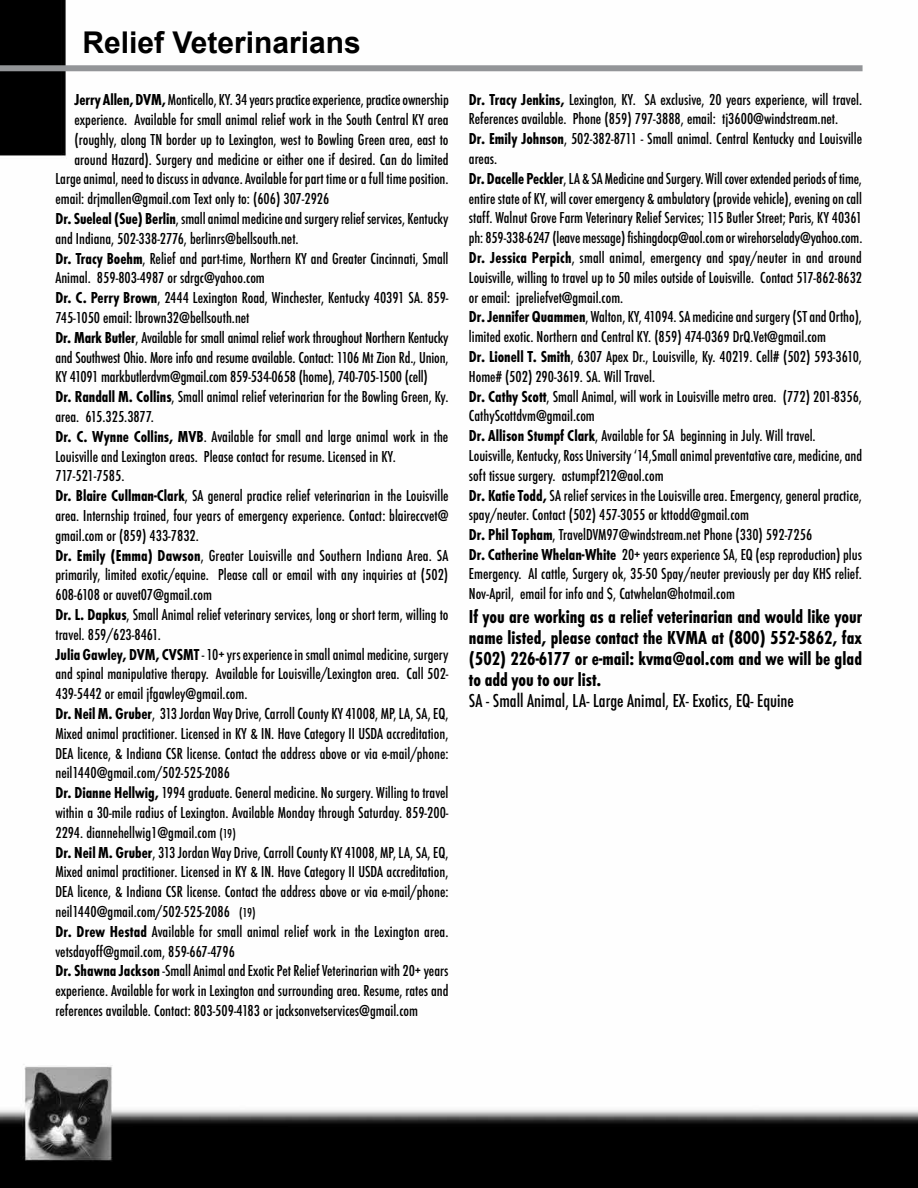
<style>
.page{position:relative;width:918px;height:1188px;background:#fff}
.page>*{position:absolute;margin:0;border:0;box-sizing:border-box;transform-origin:0 0}
.t1{font:700 30px "Arial";color:#000}
.t2{font:700 condensed 19.5px/21px "Futura T";color:#000;text-align:justify}
.t3{font:500 condensed 19.5px "Futura T";color:#000}
.t4{font:500 condensed 16.5px/19.8px "Futura T";color:#000}
.s1{font-weight:700}
.s2{font-size:13.5px}
</style>
<div class="page">
<img style="left:0;top:0;width:918px;height:1188px">
<div style="left:0;top:65px;width:863px;height:6px;background:#939598"></div>
<div style="left:133px;top:1126px;width:154px;height:23px;background:#000"></div>
<h1 class="t1" style="left:82px;top:23px;width:280px">Relief Veterinarians</h1>
<p class="t4" style="left:75px;top:90px;width:376px"><span class="s1">Jerry Allen, DVM,</span> Monticello, KY. 34 years practice experience, practice ownership</p>
<p class="t4" style="left:75px;top:109px;width:376px">experience. Available for small animal relief work in the South Central KY area</p>
<p class="t4" style="left:75px;top:129px;width:376px">(roughly, along TN border up to Lexington, west to Bowling Green area, east to</p>
<p class="t4" style="left:75px;top:149px;width:376px">around Hazard). Surgery and medicine or either one if desired. Can do limited</p>
<p class="t4" style="left:55px;top:169px;width:395px">Large animal, need to discuss in advance. Available for part time or a full time position.</p>
<p class="t4" style="left:55px;top:189px;width:276px">email: drjmallen@gmail.com Text only to: (606) 307-2926</p>
<p class="t4" style="left:55px;top:208px;width:395px"><span class="s1">Dr. Sueleal (Sue) Berlin</span>, small animal medicine and surgery relief services, Kentucky</p>
<p class="t4" style="left:55px;top:228px;width:245px">and Indiana, 502-338-2776, berlinrs@bellsouth.net.</p>
<p class="t4" style="left:55px;top:248px;width:395px"><span class="s1">Dr. Tracy Boehm</span>, Relief and part-time, Northern KY and Greater Cincinnati, Small</p>
<p class="t4" style="left:55px;top:268px;width:211px">Animal. 859-803-4987 or sdrgc@yahoo.com</p>
<p class="t4" style="left:55px;top:288px;width:395px"><span class="s1">Dr. C. Perry Brown</span>, 2444 Lexington Road, Winchester, Kentucky 40391 SA. 859-</p>
<p class="t4" style="left:55px;top:307px;width:196px">745-1050 email: lbrown32@bellsouth.net</p>
<p class="t4" style="left:55px;top:327px;width:395px"><span class="s1">Dr. Mark Butler</span>, Available for small animal relief work throughout Northern Kentucky</p>
<p class="t4" style="left:55px;top:347px;width:395px">and Southwest Ohio. More info and resume available. Contact: 1106 Mt Zion Rd., Union,</p>
<p class="t4" style="left:55px;top:367px;width:374px">KY 41091 markbutlerdvm@gmail.com 859-534-0658 (home), 740-705-1500 (cell)</p>
<p class="t4" style="left:55px;top:387px;width:395px"><span class="s1">Dr. Randall M. Collins</span>, Small animal relief veterinarian for the Bowling Green, Ky.</p>
<p class="t4" style="left:55px;top:406px;width:100px">area. 615.325.3877.</p>
<p class="t4" style="left:55px;top:426px;width:394px"><span class="s1">Dr. C. Wynne Collins, MVB</span>. Available for small and large animal work in the</p>
<p class="t4" style="left:55px;top:446px;width:342px">Louisville and Lexington areas. Please contact for resume. Licensed in KY.</p>
<p class="t4" style="left:55px;top:466px;width:71px">717-521-7585.</p>
<p class="t4" style="left:55px;top:486px;width:395px"><span class="s1">Dr. Blaire Cullman-Clark</span>, SA general practice relief veterinarian in the Louisville</p>
<p class="t4" style="left:55px;top:505px;width:395px">area. Internship trained, four years of emergency experience. Contact: blaireccvet@</p>
<p class="t4" style="left:55px;top:525px;width:145px">gmail.com or (859) 433-7832.</p>
<p class="t4" style="left:55px;top:545px;width:394px"><span class="s1">Dr. Emily (Emma) Dawson</span>, Greater Louisville and Southern Indiana Area. SA</p>
<p class="t4" style="left:55px;top:565px;width:394px">primarily, limited exotic/equine. Please call or email with any inquiries at (502)</p>
<p class="t4" style="left:55px;top:585px;width:158px">608-6108 or auvet07@gmail.com</p>
<p class="t4" style="left:55px;top:604px;width:395px"><span class="s1">Dr. L. Dapkus</span>, Small Animal relief veterinary services, long or short term, willing to</p>
<p class="t4" style="left:55px;top:624px;width:107px">travel. 859/623-8461.</p>
<p class="t4" style="left:55px;top:644px;width:395px"><span class="s1">Julia Gawley, DVM, CVSMT</span> - 10+ yrs experience in small animal medicine, surgery</p>
<p class="t4" style="left:55px;top:664px;width:395px">and spinal manipulative therapy. Available for Louisville/Lexington area. Call 502-</p>
<p class="t4" style="left:55px;top:684px;width:194px">439-5442 or email jfgawley@gmail.com.</p>
<p class="t4" style="left:55px;top:703px;width:395px"><span class="s1">Dr. Neil M. Gruber</span>, 313 Jordan Way Drive, Carroll County KY 41008, MP, LA, SA, EQ,</p>
<p class="t4" style="left:55px;top:723px;width:395px">Mixed animal practitioner. Licensed in KY &amp; IN. Have Category II USDA accreditation,</p>
<p class="t4" style="left:55px;top:743px;width:395px">DEA licence, &amp; Indiana CSR license. Contact the address above or via e-mail/phone:</p>
<p class="t4" style="left:55px;top:763px;width:176px">neil1440@gmail.com/502-525-2086</p>
<p class="t4" style="left:55px;top:783px;width:395px"><span class="s1">Dr. Dianne Hellwig,</span> 1994 graduate. General medicine. No surgery. Willing to travel</p>
<p class="t4" style="left:55px;top:802px;width:395px">within a 30-mile radius of Lexington. Available Monday through Saturday. 859-200-</p>
<p class="t4" style="left:55px;top:822px;width:182px">2294. diannehellwig1@gmail.com <span class="s2">(19)</span></p>
<p class="t4" style="left:55px;top:842px;width:395px"><span class="s1">Dr. Neil M. Gruber</span>, 313 Jordan Way Drive, Carroll County KY 41008, MP, LA, SA, EQ,</p>
<p class="t4" style="left:55px;top:862px;width:395px">Mixed animal practitioner. Licensed in KY &amp; IN. Have Category II USDA accreditation,</p>
<p class="t4" style="left:55px;top:882px;width:395px">DEA licence, &amp; Indiana CSR license. Contact the address above or via e-mail/phone:</p>
<p class="t4" style="left:55px;top:901px;width:202px">neil1440@gmail.com/502-525-2086 <span class="s2">(19)</span></p>
<p class="t4" style="left:55px;top:921px;width:395px"><span class="s1">Dr. Drew Hestad</span> Available for small animal relief work in the Lexington area.</p>
<p class="t4" style="left:55px;top:941px;width:181px">vetsdayoff@gmail.com, 859-667-4796</p>
<p class="t4" style="left:55px;top:961px;width:395px"><span class="s1">Dr. Shawna Jackson</span> -Small Animal and Exotic Pet Relief Veterinarian with 20+ years</p>
<p class="t4" style="left:55px;top:981px;width:395px">experience. Available for work in Lexington and surrounding area. Resume, rates and</p>
<p class="t4" style="left:55px;top:1000px;width:364px">references available. Contact: 803-509-4183 or jacksonvetservices@gmail.com</p>
<p class="t4" style="left:469px;top:89px;width:395px"><span class="s1">Dr. Tracy Jenkins,</span> Lexington, KY. SA exclusive, 20 years experience, will travel.<br>References available. Phone (859) 797-3888, email: tj3600@windstream.net.<br><span class="s1">Dr. Emily Johnson</span>, 502-382-8711 - Small animal. Central Kentucky and Louisville areas.<br><span class="s1">Dr. Dacelle Peckler</span>, LA &amp; SA Medicine and Surgery. Will cover extended periods of time, entire state of KY, will cover emergency &amp; ambulatory (provide vehicle), evening on call staff. Walnut Grove Farm Veterinary Relief Services; 115 Butler Street; Paris, KY 40361 ph: 859-338-6247 (leave message) fishingdocp@aol.com or wirehorselady@yahoo.com.<br><span class="s1">Dr. Jessica Perpich</span>, small animal, emergency and spay/neuter in and around Louisville, willing to travel up to 50 miles outside of Louisville. Contact 517-862-8632 or email: jpreliefvet@gmail.com.<br><span class="s1">Dr. Jennifer Quammen</span>, Walton, KY, 41094. SA medicine and surgery (ST and Ortho), limited exotic. Northern and Central KY. (859) 474-0369 DrQ.Vet@gmail.com<br><span class="s1">Dr. Lionell T. Smith</span>, 6307 Apex Dr., Louisville, Ky. 40219. Cell# (502) 593-3610, Home# (502) 290-3619. SA. Will Travel.<br><span class="s1">Dr. Cathy Scott</span>, Small Animal, will work in Louisville metro area. (772) 201-8356, CathyScottdvm@gmail.com<br><span class="s1">Dr. Allison Stumpf Clark</span>, Available for SA beginning in July. Will travel.<br>Louisville, Kentucky, Ross University ‘14,Small animal preventative care, medicine, and soft tissue surgery. astumpf212@aol.com<br><span class="s1">Dr. Katie Todd,</span> SA relief services in the Louisville area. Emergency, general practice, spay/neuter. Contact (502) 457-3055 or kttodd@gmail.com<br><span class="s1">Dr. Phil Topham</span>, TravelDVM97@windstream.net Phone (330) 592-7256<br><span class="s1">Dr. Catherine Whelan-White</span> 20+ years experience SA, EQ (esp reproduction) plus Emergency. AI cattle, Surgery ok, 35-50 Spay/neuter previously per day KHS relief.<br>Nov-April, email for info and $, Catwhelan@hotmail.com</p>
<p class="t2" style="left:469px;top:606px;width:395px">If you are working as a relief veterinarian and would like your name listed, please contact the KVMA at (800) 552-5862, fax (502) 226-6177 or e-mail: kvma@aol.com and we will be glad to add you to our list.</p>
<p class="t3" style="left:469px;top:689px;width:327px">SA - Small Animal, LA- Large Animal, EX- Exotics, EQ- Equine</p>
</div>
